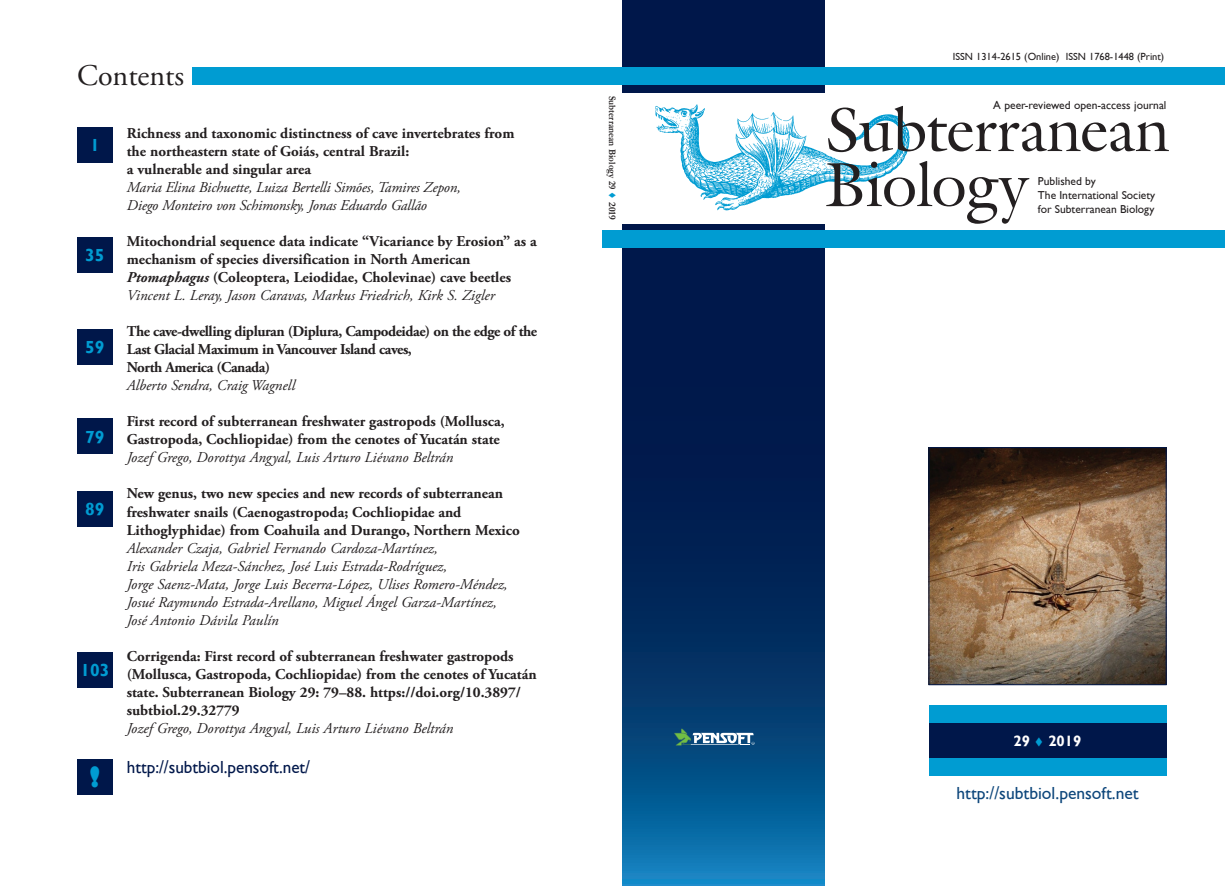
<style>
.page{position:relative;width:1225px;height:886px;background:#fff}
.page>*{position:absolute;margin:0;border:0;box-sizing:border-box;transform-origin:0 0}
.t1{font:61.25px/55px "Galliard IT Cby BT";color:#231f20}
.t2{font:30px "Adobe Garamond Pro";color:#231f20}
.t3{font:800 27.12px "Gill Sans";color:#009cd2}
.t4{font:17.5px "Gill Sans";color:#00174a}
.t5{font:17.5px "Gill Sans";color:#0d467b}
.t6{font:700 17.5px "Gill Sans";color:#009cd2}
.t7{font:700 15px/18px "Adobe Garamond Pro";color:#231f20}
.t8{font:italic 15px/18px "Adobe Garamond Pro";color:#231f20}
.t9{font:700 15px/18px "Adobe Garamond Pro";letter-spacing:-.03em;color:#231f20}
.t10{font:700 15px "Gill Sans";color:#fff}
.t11{font:11.5px/13.8px "Gill Sans";color:#231f20}
.t12{font:10.38px "Gill Sans";color:#231f20}
.t13{font:700 10px "Garamond";color:#231f20;scale:.9 1}
.s1{font-style:italic}
.s2{font-weight:400;font-style:italic}
.s3{color:#009cd2}
</style>
<div class="page">
<img style="left:641px;top:92px;width:269px;height:119px">
<svg style="left:622px;top:224px;width:202px;height:662px;background:#023064"></svg>
<div style="left:622px;top:0;width:202px;height:92px;background:#00174a"></div>
<svg style="left:674px;top:729px;width:80px;height:17px"></svg>
<div style="left:602px;top:230px;width:622px;height:18px;background:#009cd2"></div>
<div style="left:77px;top:128px;width:35px;height:35px;background:#00174a"></div>
<div style="left:77px;top:237px;width:35px;height:35px;background:#00174a"></div>
<div style="left:77px;top:329px;width:35px;height:35px;background:#00174a"></div>
<div style="left:77px;top:419px;width:35px;height:35px;background:#00174a"></div>
<div style="left:77px;top:491px;width:35px;height:35px;background:#00174a"></div>
<div style="left:77px;top:652px;width:35px;height:35px;background:#00174a"></div>
<div style="left:928px;top:723px;width:238px;height:35px;background:#00174a"></div>
<div style="left:928px;top:705px;width:238px;height:18px;background:#009cd2"></div>
<div style="left:928px;top:758px;width:238px;height:18px;background:#009cd2"></div>
<img style="left:930px;top:449px;width:234px;height:234px">
<div style="left:928px;top:447px;width:238px;height:238px;border:1px solid #00174a"></div>
<div style="left:192px;top:67px;width:1032px;height:18px;background:#009cd2"></div>
<div style="left:77px;top:759px;width:35px;height:35px;background:#00174a"></div>
<h2 class="t2" style="left:77px;top:58px;width:108px">Contents</h2>
<p class="t6" style="left:90px;top:135px;width:11px">1</p>
<p class="t7" style="left:127px;top:125px;width:389px">Richness and taxonomic distinctness of cave invertebrates from the northeastern state of Goiás, central Brazil:<br>a vulnerable and singular area</p>
<p class="t8" style="left:127px;top:179px;width:336px">Maria Elina Bichuette, Luiza Bertelli Simões, Tamires Zepon,<br>Diego Monteiro von Schimonsky, Jonas Eduardo Gallão</p>
<p class="t7" style="left:127px;top:233px;width:411px">Mitochondrial sequence data indicate “Vicariance by Erosion” as a mechanism of species diversification in North American <span class="s1">Ptomaphagus</span> (Coleoptera, Leiodidae, Cholevinae) cave beetles <span class="s2">Vincent L. Leray, Jason Caravas, Markus Friedrich, Kirk S. Zigler</span></p>
<p class="t9" style="left:127px;top:323px;width:412px">The cave-dwelling dipluran (Diplura, Campodeidae) on the edge of the<br>Last Glacial Maximum in Vancouver Island caves,<br>North America (Canada)</p>
<p class="t8" style="left:127px;top:377px;width:170px">Alberto Sendra, Craig Wagnell</p>
<p class="t7" style="left:127px;top:413px;width:379px">First record of subterranean freshwater gastropods (Mollusca,<br>Gastropoda, Cochliopidae) from the cenotes of Yucatán state</p>
<p class="t8" style="left:127px;top:449px;width:328px">Jozef Grego, Dorottya Angyal, Luis Arturo Liévano Beltrán</p>
<p class="t7" style="left:127px;top:485px;width:394px">New genus, two new species and new records of subterranean freshwater snails (Caenogastropoda; Cochliopidae and<br>Lithoglyphidae) from Coahuila and Durango, Northern Mexico</p>
<p class="t8" style="left:127px;top:539px;width:382px">Alexander Czaja, Gabriel Fernando Cardoza-Martínez,<br>Iris Gabriela Meza‑Sánchez, José Luis Estrada-Rodríguez,<br>Jorge Saenz‑Mata, Jorge Luis Becerra-López, Ulises Romero-Méndez, Josué Raymundo Estrada‑Arellano, Miguel Ángel Garza-Martínez, José Antonio Dávila Paulín</p>
<p class="t7" style="left:127px;top:647px;width:411px">Corrigenda: First record of subterranean freshwater gastropods (Mollusca, Gastropoda, Cochliopidae) from the cenotes of Yucatán state. Subterranean Biology 29: 79–88. https://doi.org/10.3897/ subtbiol.29.32779</p>
<p class="t8" style="left:127px;top:719px;width:328px">Jozef Grego, Dorottya Angyal, Luis Arturo Liévano Beltrán</p>
<p class="t6" style="left:85px;top:244px;width:21px">35</p>
<p class="t6" style="left:85px;top:336px;width:21px">59</p>
<p class="t6" style="left:85px;top:426px;width:21px">79</p>
<p class="t6" style="left:85px;top:498px;width:21px">89</p>
<p class="t6" style="left:80px;top:660px;width:30px">103</p>
<h3 class="t3" style="left:89px;top:760px;width:12px">!</h3>
<p class="t4" style="left:127px;top:757px;width:185px">http://subtbiol.pensoft.net/</p>
<p class="t13" style="left:619px;top:96px;width:140px;rotate:90deg">Subterranean Biology 29 <span class="s3">▼</span> 2019</p>
<p class="t12" style="left:952px;top:51px;width:213px">ISSN 1314-2615 (Online) ISSN 1768-1448 (Print)</p>
<p class="t11" style="left:993px;top:98px;width:175px">A peer-reviewed open-access journal</p>
<h1 class="t1" style="left:825px;top:102px;width:345px">Subterranean<br>Biology</h1>
<p class="t11" style="left:1037px;top:174px;width:119px">Published by<br>The International Society for Subterranean Biology</p>
<p class="t10" style="left:1013px;top:732px;width:69px">29 <span class="s3">▼</span> 2019</p>
<p class="t5" style="left:956px;top:783px;width:184px">http://subtbiol.pensoft.net</p>
</div>
